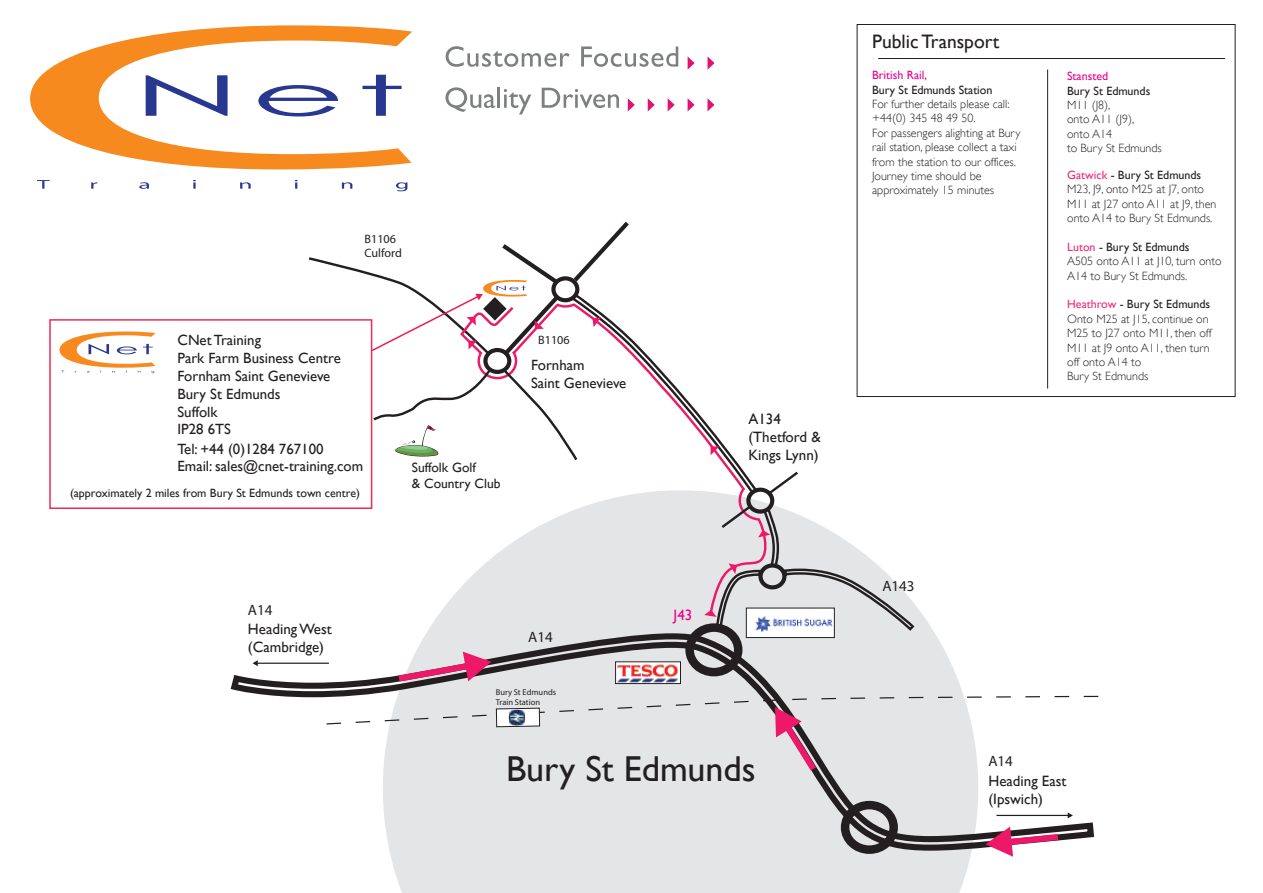
<style>
.page{position:relative;width:1263px;height:893px;background:#fff}
.page>*{position:absolute;margin:0;border:0;box-sizing:border-box;transform-origin:0 0}
.t1{font:36px "Gill Sans";color:#231f20}
.t2{font:19.5px "Gill Sans";color:#231f20}
.t3{font:15px/18px "Gill Sans";color:#231f20}
.t4{font:15px "Myriad Pro";color:#231f20}
.t5{font:15px "Gill Sans";color:#ec008c}
.t6{font:14.85px/17.9px "Gill Sans";color:#231f20}
.t7{font:13.5px/16.2px "Gill Sans";color:#231f20}
.t8{font:12.15px/14.5px "Myriad Pro";color:#231f20}
.t9{font:300 12px/14.4px "Gill Sans";color:#231f20}
.t10{font:12px "Gill Sans";color:#231f20}
.t11{font:12px "Gill Sans";color:#ec008c}
.t12{font:8.55px/10.2px "Myriad Pro";color:#231f20}
.s1{font-weight:400;color:#ee2b7b}
.s2{font-weight:400}
</style>
<div class="page">
<div style="left:390px;top:605px;width:581px;height:288px;background:#e4e5e6"></div>
<svg style="left:230px;top:630px;width:865px;height:224px"></svg>
<div style="left:841px;top:801px;width:57px;height:53px;border:9px solid #231f20;border-radius:50%"></div>
<hr style="left:257px;top:663px;width:72px;height:1px;background:#231f20">
<svg style="left:252px;top:660px;width:6px;height:6px"></svg>
<hr style="left:996px;top:815px;width:72px;height:1px;background:#231f20">
<svg style="left:1068px;top:812px;width:5px;height:6px"></svg>
<svg style="left:325px;top:695px;width:774px;height:82px"></svg>
<svg style="left:985px;top:827px;width:79px;height:30px"></svg>
<div style="left:49px;top:319px;width:323px;height:190px;border:2px solid #ee2c53"></div>
<img style="left:509px;top:710px;width:16px;height:16px">
<svg style="left:30px;top:25px;width:382px;height:144px"></svg>
<svg style="left:446px;top:46px;width:124px;height:21px"></svg>
<svg style="left:581px;top:46px;width:97px;height:21px"></svg>
<svg style="left:445px;top:87px;width:50px;height:25px"></svg>
<hr style="left:498px;top:88px;width:2px;height:20px;background:#7c807e">
<svg style="left:504px;top:89px;width:27px;height:26px"></svg>
<svg style="left:542px;top:88px;width:77px;height:20px"></svg>
<svg style="left:628px;top:98px;width:7px;height:13px"></svg>
<svg style="left:648px;top:98px;width:7px;height:13px"></svg>
<svg style="left:668px;top:98px;width:7px;height:13px"></svg>
<svg style="left:688px;top:98px;width:6px;height:13px"></svg>
<svg style="left:707px;top:98px;width:7px;height:13px"></svg>
<svg style="left:688px;top:57px;width:7px;height:13px"></svg>
<svg style="left:707px;top:56px;width:7px;height:14px"></svg>
<svg style="left:37px;top:180px;width:13px;height:9px"></svg>
<svg style="left:91px;top:182px;width:6px;height:7px"></svg>
<svg style="left:139px;top:182px;width:10px;height:7px"></svg>
<svg style="left:193px;top:180px;width:3px;height:9px"></svg>
<svg style="left:240px;top:182px;width:11px;height:7px"></svg>
<svg style="left:295px;top:180px;width:3px;height:9px"></svg>
<svg style="left:342px;top:182px;width:10px;height:7px"></svg>
<svg style="left:396px;top:182px;width:11px;height:9px"></svg>
<svg style="left:59px;top:331px;width:96px;height:42px"></svg>
<hr style="left:878px;top:58px;width:347px;height:1px;background:#231f20">
<hr style="left:1047px;top:70px;width:1px;height:319px;background:#231f20">
<svg style="left:307px;top:217px;width:608px;height:469px"></svg>
<p class="t8" style="left:365px;top:231px;width:39px">B1106<br>Culford</p>
<p class="t6" style="left:178px;top:331px;width:165px">CNet Training<br>Park Farm Business Centre<br>Fornham Saint Genevieve<br>Bury St Edmunds<br>Suffolk<br>IP28 6TS</p>
<p class="t6" style="left:178px;top:439px;width:187px">Tel: +44 (0)1284 767100<br>Email: sales@cnet-training.com</p>
<p class="t10" style="left:70px;top:485px;width:292px">(approximately 2 miles from Bury St Edmunds town centre)</p>
<p class="t7" style="left:412px;top:459px;width:90px">Suffolk Golf<br>&amp; Country Club</p>
<p class="t8" style="left:538px;top:333px;width:33px">B1106</p>
<p class="t6" style="left:531px;top:356px;width:97px">Fornham<br>Saint Genevieve</p>
<p class="t3" style="left:748px;top:410px;width:74px">A134 (Thetford &amp;<br>Kings Lynn)</p>
<p class="t4" style="left:248px;top:601px;width:26px">A14</p>
<p class="t3" style="left:248px;top:620px;width:85px">HeadingWest (Cambridge)</p>
<p class="t4" style="left:528px;top:628px;width:26px">A14</p>
<p class="t12" style="left:496px;top:687px;width:62px">Bury St Edmunds<br>Train Station</p>
<p class="t5" style="left:674px;top:606px;width:20px">J43</p>
<h1 class="t1" style="left:506px;top:748px;width:251px">Bury St Edmunds</h1>
<h2 class="t2" style="left:872px;top:29px;width:129px">Public Transport</h2>
<p class="t11" style="left:872px;top:68px;width:56px">British Rail,</p>
<p class="t10" style="left:872px;top:82px;width:122px">Bury St Edmunds Station</p>
<p class="t9" style="left:872px;top:97px;width:150px">For further details please call: +44(0) 345 48 49 50.<br>For passengers alighting at Bury rail station, please collect a taxi from the station to our offices.<br>Journey time should be approximately 15 minutes</p>
<p class="t11" style="left:1067px;top:69px;width:43px">Stansted</p>
<p class="t10" style="left:1067px;top:83px;width:85px">Bury St Edmunds</p>
<p class="t9" style="left:1067px;top:98px;width:96px">M11 (J8),<br>onto A11 (J9),<br>onto A14<br>to Bury St Edmunds</p>
<p class="t9" style="left:1067px;top:168px;width:151px"><span class="s1">Gatwick</span> <span class="s2">- Bury St Edmunds<br></span>M23, J9, onto M25 at J7, onto<br>M11 at J27 onto A11 at J9, then onto A14 to Bury St Edmunds.</p>
<p class="t9" style="left:1067px;top:240px;width:156px"><span class="s1">Luton</span> <span class="s2">- Bury St Edmunds<br></span>A505 onto A11 at J10, turn onto<br>A14 to Bury St Edmunds.</p>
<p class="t9" style="left:1067px;top:297px;width:146px"><span class="s1">Heathrow</span> <span class="s2">- Bury St Edmunds<br></span>Onto M25 at J15, continue on<br>M25 to J27 onto M11, then off<br>M11 at J9 onto A11, then turn off onto A14 to<br>Bury St Edmunds</p>
<p class="t4" style="left:882px;top:577px;width:34px">A143</p>
<p class="t4" style="left:988px;top:752px;width:26px">A14</p>
<p class="t3" style="left:988px;top:772px;width:80px">Heading East (Ipswich)</p>
</div>
